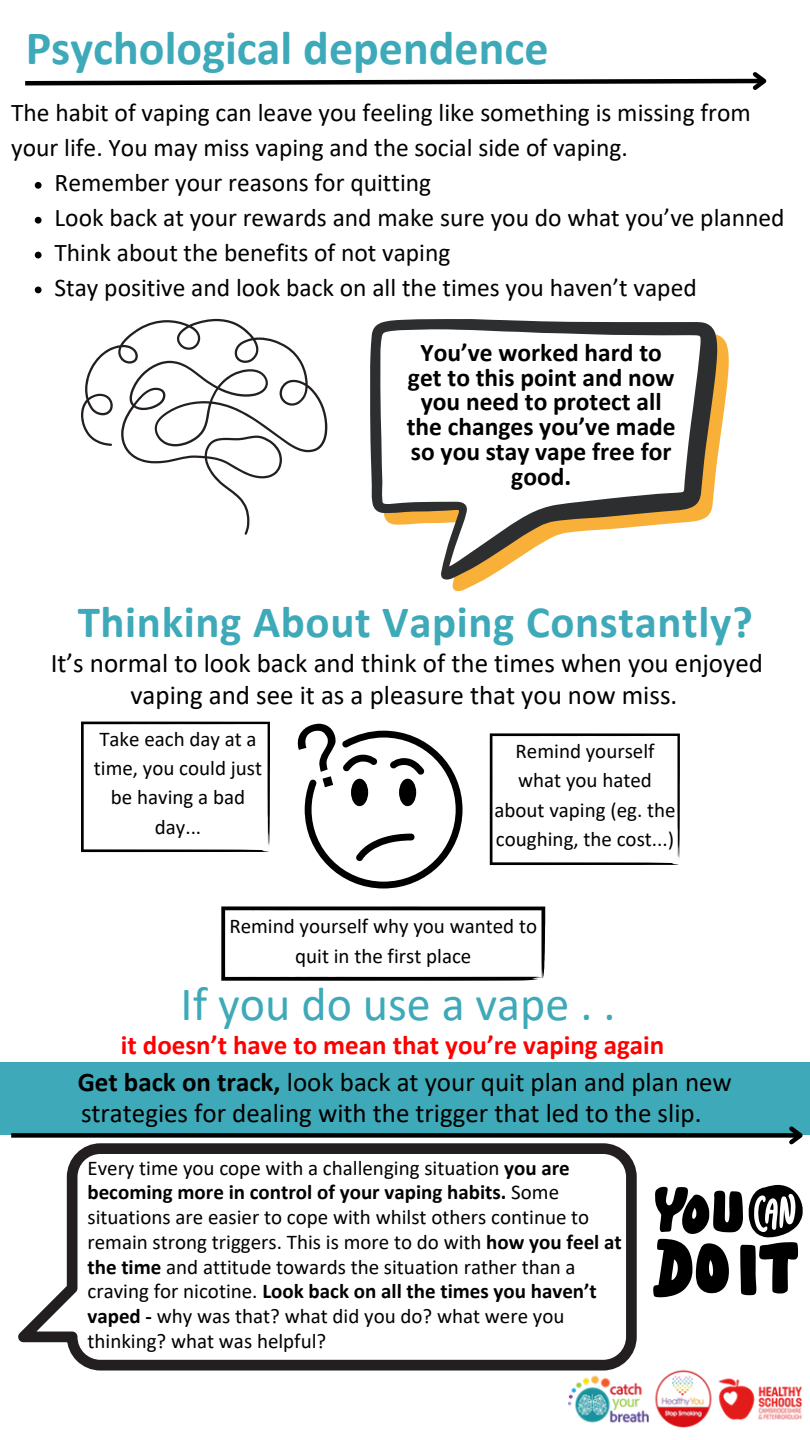
<style>
.page{position:relative;width:810px;height:1440px;background:#fff}
.page>*{position:absolute;margin:0;border:0;box-sizing:border-box;transform-origin:0 0}
.t1{font:700 48px "Calibri";color:#3ea9b8}
.t2{font:48px "Calibri";color:#3ea9b8}
.t3{font:700 45px "Calibri";letter-spacing:.015em;color:#3ea9b8}
.t4{font:27px/32.7px "Calibri";color:#000;text-align:center}
.t5{font:700 27px "Calibri";color:#f00}
.t6{font:25.5px/34.8px "Calibri";color:#000}
.t7{font:700 25.5px/24.8px "Calibri";color:#000;text-align:center}
.t8{font:21px/29.2px "Calibri";color:#000;text-align:center}
.s1{font-weight:700}
</style>
<div class="page">
<img style="left:569px;top:1369px;width:233px;height:59px">
<svg style="left:25px;top:72px;width:742px;height:18px"></svg>
<svg style="left:452px;top:334px;width:277px;height:257px"></svg>
<svg style="left:370px;top:319px;width:347px;height:261px"></svg>
<svg style="left:380px;top:329px;width:321px;height:237px"></svg>
<svg style="left:81px;top:319px;width:246px;height:216px"></svg>
<svg style="left:297px;top:724px;width:166px;height:164px"></svg>
<svg style="left:81px;top:722px;width:189px;height:130px"></svg>
<svg style="left:490px;top:733px;width:190px;height:132px"></svg>
<svg style="left:221px;top:906px;width:324px;height:75px"></svg>
<div style="left:0;top:1063px;width:810px;height:72px;background:#3ea9b8"></div>
<div style="left:11px;top:1133px;width:789px;height:5px;background:#000"></div>
<svg style="left:785px;top:1126px;width:18px;height:19px"></svg>
<svg style="left:18px;top:1143px;width:619px;height:228px"></svg>
<svg style="left:653px;top:1185px;width:150px;height:112px"></svg>
<svg style="left:35px;top:182px;width:7px;height:7px"></svg>
<svg style="left:35px;top:217px;width:7px;height:7px"></svg>
<svg style="left:35px;top:252px;width:7px;height:6px"></svg>
<svg style="left:35px;top:287px;width:7px;height:6px"></svg>
<p class="t1" style="left:26px;top:28px;width:525px">Psychological dependence</p>
<p class="t6" style="left:11px;top:97px;width:741px">The habit of vaping can leave you feeling like something is missing from your life. You may miss vaping and the social side of vaping.</p>
<p class="t6" style="left:55px;top:167px;width:378px">Remember your reasons for quitting</p>
<p class="t6" style="left:55px;top:202px;width:732px">Look back at your rewards and make sure you do what you’ve planned</p>
<p class="t6" style="left:55px;top:237px;width:397px">Think about the benefits of not vaping</p>
<p class="t6" style="left:55px;top:272px;width:644px">Stay positive and look back on all the times you haven’t vaped</p>
<p class="t7" style="left:407px;top:342px;width:271px">You’ve worked hard to get to this point and now you need to protect all the changes you’ve made so you stay vape free for good.</p>
<h3 class="t3" style="left:78px;top:603px;width:677px">Thinking About Vaping Constantly?</h3>
<h1 class="t4" style="left:51px;top:649px;width:714px">It’s normal to look back and think of the times when you enjoyed vaping and see it as a pleasure that you now miss.</h1>
<h1 class="t8" style="left:94px;top:726px;width:170px">Take each day at a time, you could just be having a bad day...</h1>
<h4 class="t8" style="left:494px;top:738px;width:183px">Remind yourself what you hated about vaping (eg. the coughing, the cost...)</h4>
<p class="t8" style="left:229px;top:914px;width:309px">Remind yourself why you wanted to quit in the first place</p>
<p class="t2" style="left:181px;top:984px;width:436px">If you do use a vape . .</p>
<p class="t5" style="left:121px;top:1033px;width:545px">it doesn’t have to mean that you’re vaping again</p>
<p class="t4" style="left:78px;top:1068px;width:656px"><span class="s1">Get back on track,</span> look back at your quit plan and plan new</p>
<p class="t4" style="left:81px;top:1099px;width:622px">strategies for dealing with the trigger that led to the slip.</p>
<p class="t8" style="left:87px;top:1157px;width:536px;line-height:24.8px;text-align:left">Every time you cope with a challenging situation <span class="s1">you are becoming more in control of your vaping habits.</span> Some situations are easier to cope with whilst others continue to remain strong triggers. This is more to do with <span class="s1">how you feel at the time</span> and attitude towards the situation rather than a craving for nicotine. <span class="s1">Look back on all the times you haven’t vaped -</span> why was that? what did you do? what were you thinking? what was helpful?</p>
</div>
